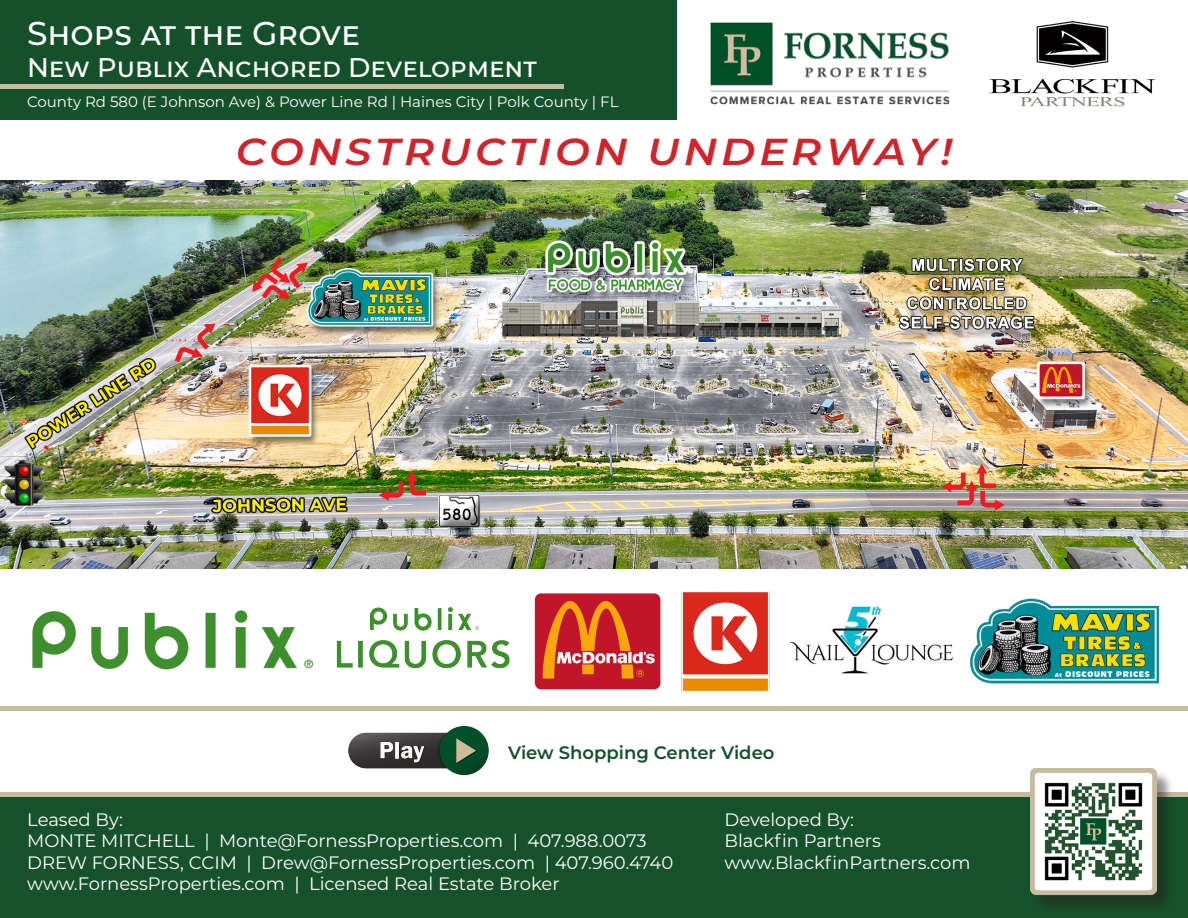
<style>
.page{position:relative;width:1188px;height:918px;background:#fff}
.page>*{position:absolute;margin:0;border:0;box-sizing:border-box;transform-origin:0 0}
.t1{font:italic 600 37.5px "Montserrat";letter-spacing:.1em;color:#d1232a;scale:1.1 1}
.t2{font:500 33px "Montserrat";color:#fff}
.t3{font:500 27px "Montserrat";color:#fff}
.t4{font:18px "Montserrat";color:#fff}
.t5{font:600 18px "Montserrat";color:#13502a}
.t6{font:15px "Montserrat";color:#fff}
</style>
<div class="page">
<div style="left:0;top:796px;width:1188px;height:122px;background:#15512a"></div>
<div style="left:0;top:792px;width:1188px;height:5px;background:#c9bb9d"></div>
<div style="left:1032px;top:770px;width:142px;height:143px;background:#231f20;opacity:.5"></div>
<img style="left:1030px;top:769px;width:127px;height:135px">
<img style="left:0;top:181px;width:1188px;height:388px">
<div style="left:0;top:0;width:676px;height:120px;background:#14502a"></div>
<div style="left:0;top:84px;width:564px;height:5px;background:#c7bb9f"></div>
<img style="left:989px;top:21px;width:167px;height:86px">
<img style="left:710px;top:22px;width:240px;height:83px">
<svg style="left:440px;top:726px;width:49px;height:49px"></svg>
<img style="left:476px;top:737px;width:2px;height:28px">
<svg style="left:348px;top:733px;width:128px;height:35px;background:#4d5950"></svg>
<hr style="left:0;top:707px;width:1188px;height:4px;background:#c7bb9f">
<img style="left:32px;top:610px;width:282px;height:60px">
<img style="left:336px;top:607px;width:174px;height:62px">
<img style="left:789px;top:606px;width:165px;height:68px">
<img style="left:534px;top:593px;width:127px;height:97px">
<img style="left:681px;top:591px;width:89px;height:100px">
<img style="left:970px;top:598px;width:190px;height:86px">
<p class="t2" style="left:27px;top:10px;width:335px">Shops at the Grove</p>
<p class="t3" style="left:27px;top:49px;width:511px">New Publix Anchored Development</p>
<p class="t6" style="left:27px;top:91px;width:593px">County Rd 580 (E Johnson Ave) &amp; Power Line Rd | Haines City | Polk County | FL</p>
<p class="t1" style="left:236px;top:126px;width:653px">CONSTRUCTION UNDERWAY!</p>
<p class="t5" style="left:508px;top:740px;width:268px">View Shopping Center Video</p>
<p class="t4" style="left:27px;top:807px;width:97px">Leased By:</p>
<p class="t4" style="left:27px;top:829px;width:621px">MONTE MITCHELL | Monte@FornessProperties.com | 407.988.0073</p>
<p class="t4" style="left:27px;top:850px;width:647px">DREW FORNESS, CCIM | Drew@FornessProperties.com | 407.960.4740</p>
<p class="t4" style="left:27px;top:872px;width:534px">www.FornessProperties.com | Licensed Real Estate Broker</p>
<p class="t4" style="left:725px;top:807px;width:131px">Developed By:</p>
<p class="t4" style="left:725px;top:829px;width:158px">Blackfin Partners</p>
<p class="t4" style="left:725px;top:850px;width:247px">www.BlackfinPartners.com</p>
</div>
